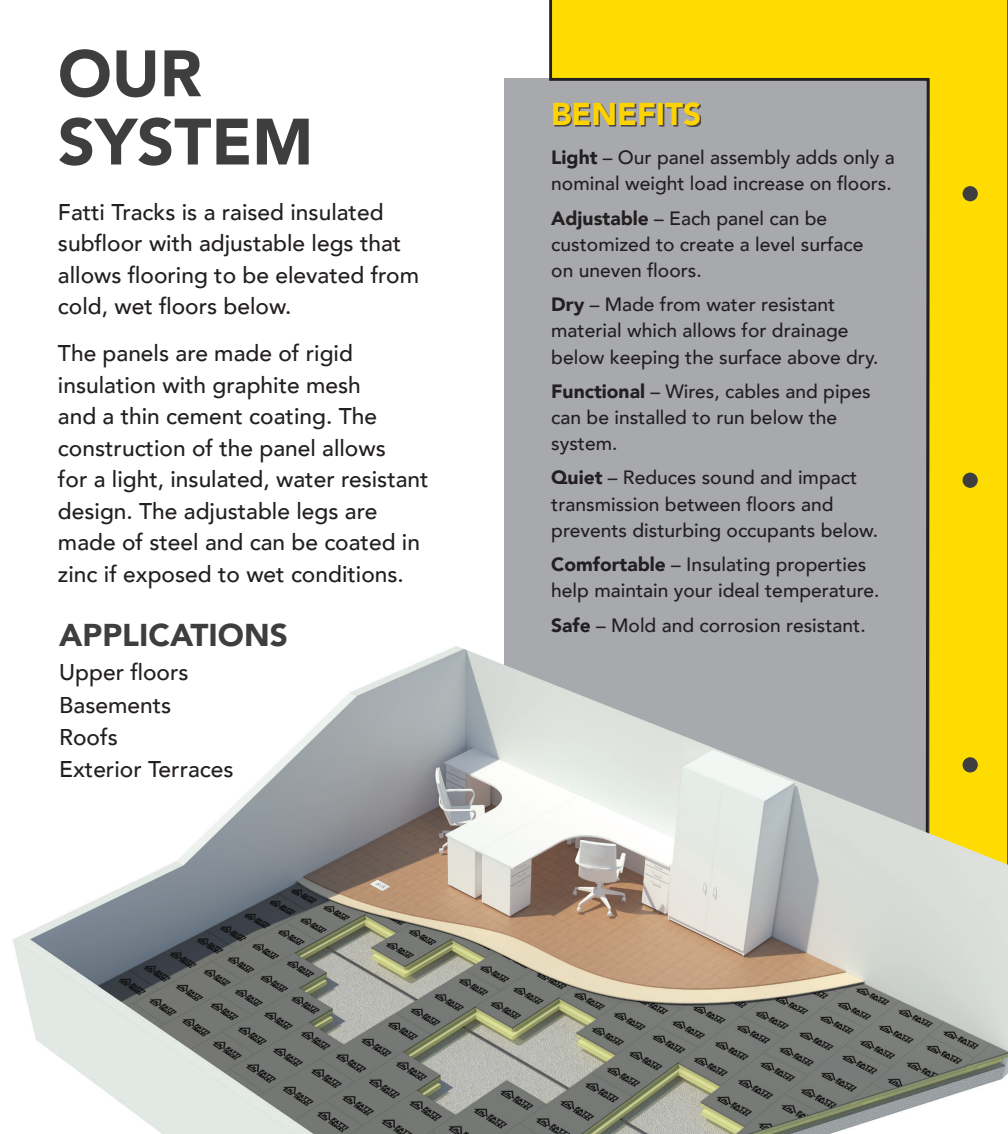
<style>
.page{position:relative;width:1008px;height:1134px;background:#fff}
.page>*{position:absolute;margin:0;border:0;box-sizing:border-box;transform-origin:0 0}
.t1{font:900 64.75px/68.2px "Avenir";color:#3e3e3f}
.t2{font:900 31.5px "Avenir";color:#3e3e3f}
.t3{font:900 31.5px "Avenir";color:#fed304}
.t4{font:500 22.75px/31.5px "Avenir";color:#231f20}
.t5{font:500 19.25px/26.2px "Avenir";color:#231f20}
.s1{font-weight:900}
</style>
<div class="page">
<div style="left:504px;top:78px;width:424px;height:1056px;background:#a8a9ad"></div>
<svg style="left:549px;top:0;width:459px;height:644px"></svg>
<img style="left:13px;top:644px;width:995px;height:490px">
<div style="left:555px;top:103px;width:146px;height:24px;background:#231f20;opacity:.7"></div>
<h1 class="t1" style="left:58px;top:38px;width:257px">OUR<br>SYSTEM</h1>
<p class="t4" style="left:58px;top:195px;width:363px">Fatti Tracks is a raised insulated subfloor with adjustable legs that allows flooring to be elevated from cold, wet floors below.</p>
<p class="t4" style="left:58px;top:337px;width:372px">The panels are made of rigid insulation with graphite mesh<br>and a thin cement coating. The construction of the panel allows<br>for a light, insulated, water resistant design. The adjustable legs are made of steel and can be coated in zinc if exposed to wet conditions.</p>
<h2 class="t2" style="left:59px;top:608px;width:230px">APPLICATIONS</h2>
<p class="t4" style="left:59px;top:655px;width:176px;line-height:32.4px">Upper floors<br>Basements<br>Roofs<br>Exterior Terraces</p>
<h2 class="t3" style="left:551px;top:87px;width:151px">BENEFITS</h2>
<p class="t5" style="left:551px;top:143px;width:345px"><span class="s1">Light</span> – Our panel assembly adds only a nominal weight load increase on floors.</p>
<p class="t5" style="left:551px;top:204px;width:314px"><span class="s1">Adjustable</span> – Each panel can be customized to create a level surface on uneven floors.</p>
<p class="t5" style="left:551px;top:290px;width:329px"><span class="s1">Dry</span> – Made from water resistant material which allows for drainage below keeping the surface above dry.</p>
<p class="t5" style="left:551px;top:377px;width:321px"><span class="s1">Functional</span> – Wires, cables and pipes can be installed to run below the system.</p>
<p class="t5" style="left:551px;top:464px;width:328px"><span class="s1">Quiet</span> – Reduces sound and impact transmission between floors and prevents disturbing occupants below.</p>
<p class="t5" style="left:551px;top:550px;width:330px"><span class="s1">Comfortable</span> – Insulating properties help maintain your ideal temperature.</p>
<p class="t5" style="left:551px;top:611px;width:316px"><span class="s1">Safe</span> – Mold and corrosion resistant.</p>
</div>
